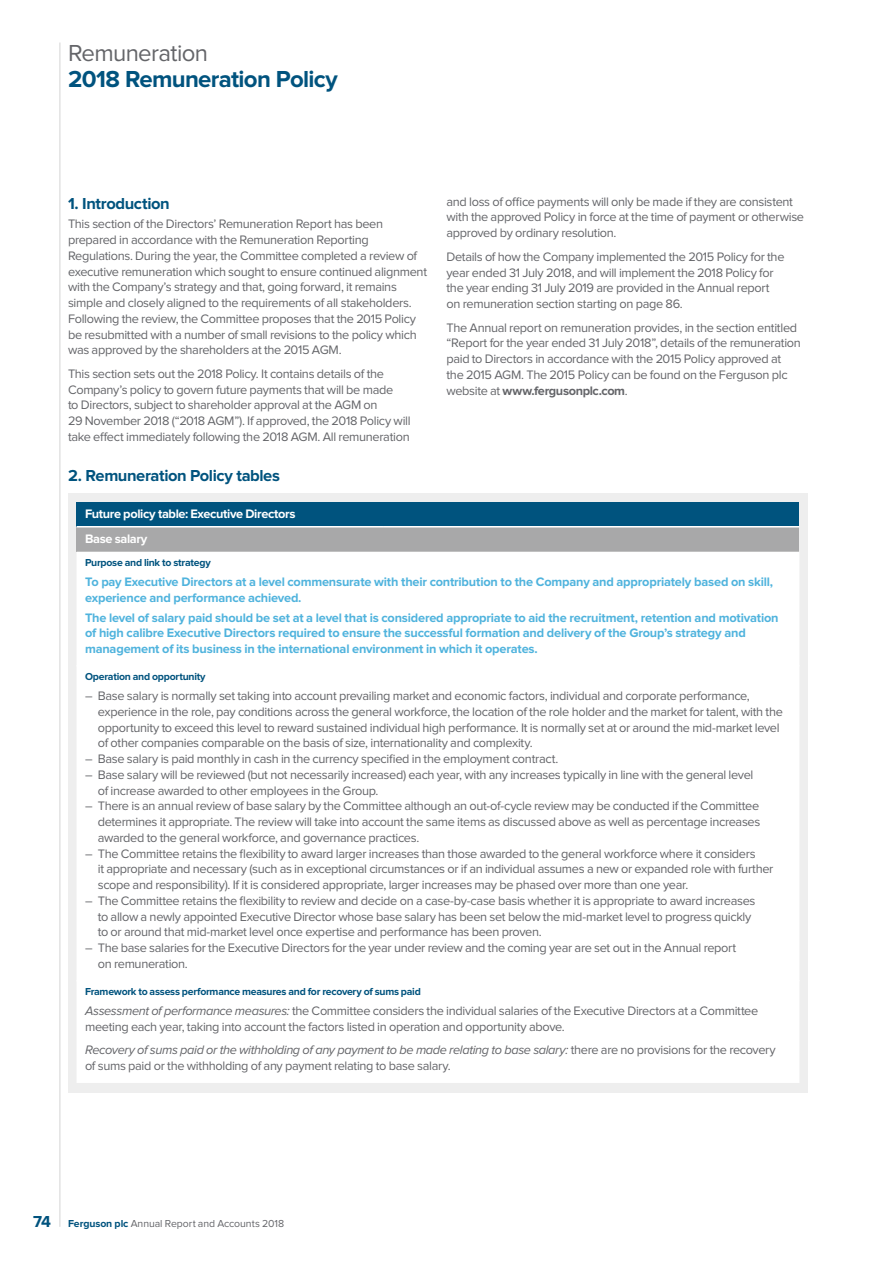
<style>
.page{position:relative;width:893px;height:1263px;background:#fff}
.page>*{position:absolute;margin:0;border:0;box-sizing:border-box;transform-origin:0 0}
.t1{font:700 24px "Proxima Nova";letter-spacing:-.03em;color:#00537e}
.t2{font:24px "Proxima Nova";letter-spacing:-.03em;color:#646569}
.t3{font:700 16.5px "Proxima Nova";letter-spacing:-.025em;color:#00537e}
.t4{font:12.75px/15.8px "Proxima Nova";letter-spacing:-.025em;color:#646569}
.t5{font:700 12.75px/15.8px "Proxima Nova";letter-spacing:-.015em;color:#4fb3dd}
.t6{font:700 12.75px/24.9px "Proxima Nova";letter-spacing:-.03em;color:#fff}
.t7{font:700 10.5px "Proxima Nova";letter-spacing:-.025em;color:#00537e}
.t8{font:10.5px "Proxima Nova";letter-spacing:-.005em;color:#646569}
.s1{font-weight:700}
.s2{font-style:italic}
.s3{font-weight:700;font-size:16.5px;color:#00537e}
.s4{font-weight:700;color:#00537e}
</style>
<div class="page">
<div style="left:68px;top:493px;width:740px;height:600px;background:#eee"></div>
<div style="left:77px;top:502px;width:722px;height:25px;background:#00537e"></div>
<div style="left:77px;top:527px;width:722px;height:25px;background:#a8a8a9"></div>
<div style="left:77px;top:552px;width:722px;height:531px;background:#fff"></div>
<hr style="left:77px;top:526px;width:307px;height:1px;background:#fff">
<hr style="left:384px;top:526px;width:415px;height:1px;background:#fff">
<hr style="left:77px;top:665px;width:307px;height:1px;background:#fff">
<hr style="left:384px;top:665px;width:415px;height:1px;background:#fff">
<hr style="left:77px;top:980px;width:307px;height:1px;background:#fff">
<hr style="left:384px;top:980px;width:415px;height:1px;background:#fff">
<hr style="left:60px;top:43px;width:1px;height:1184px;background:#d4d4d5">
<h1 class="t2" style="left:68px;top:43px;width:141px">Remuneration</h1>
<h1 class="t1" style="left:68px;top:68px;width:271px">2018 Remuneration Policy</h1>
<p class="t3" style="left:68px;top:196px;width:103px">1. Introduction</p>
<p class="t4" style="left:68px;top:217px;width:361px">This section of the Directors’ Remuneration Report has been prepared in accordance with the Remuneration Reporting Regulations. During the year, the Committee completed a review of executive remuneration which sought to ensure continued alignment with the Company’s strategy and that, going forward, it remains simple and closely aligned to the requirements of all stakeholders.<br>Following the review, the Committee proposes that the 2015 Policy be resubmitted with a number of small revisions to the policy which was approved by the shareholders at the 2015 AGM.</p>
<p class="t4" style="left:68px;top:366px;width:344px">This section sets out the 2018 Policy. It contains details of the Company’s policy to govern future payments that will be made<br>to Directors, subject to shareholder approval at the AGM on<br>29 November 2018 (“2018 AGM”). If approved, the 2018 Policy will take effect immediately following the 2018 AGM. All remuneration</p>
<p class="t4" style="left:446px;top:194px;width:359px">and loss of office payments will only be made if they are consistent with the approved Policy in force at the time of payment or otherwise approved by ordinary resolution.</p>
<p class="t4" style="left:446px;top:249px;width:340px">Details of how the Company implemented the 2015 Policy for the year ended 31 July 2018, and will implement the 2018 Policy for the year ending 31 July 2019 are provided in the Annual report on remuneration section starting on page 86.</p>
<p class="t4" style="left:446px;top:320px;width:356px">The Annual report on remuneration provides, in the section entitled “Report for the year ended 31 July 2018”, details of the remuneration paid to Directors in accordance with the 2015 Policy approved at the 2015 AGM. The 2015 Policy can be found on the Ferguson plc website at <span class="s1">www.fergusonplc.com</span>.</p>
<p class="t3" style="left:68px;top:468px;width:213px">2. Remuneration Policy tables</p>
<p class="t6" style="left:85px;top:502px;width:212px">Future policy table: Executive Directors<br>Base salary</p>
<p class="t7" style="left:85px;top:558px;width:127px">Purpose and link to strategy</p>
<p class="t5" style="left:85px;top:574px;width:690px">To pay Executive Directors at a level commensurate with their contribution to the Company and appropriately based on skill, experience and performance achieved.</p>
<p class="t5" style="left:85px;top:610px;width:695px">The level of salary paid should be set at a level that is considered appropriate to aid the recruitment, retention and motivation of high calibre Executive Directors required to ensure the successful formation and delivery of the Group’s strategy and management of its business in the international environment in which it operates.</p>
<p class="t7" style="left:85px;top:672px;width:122px">Operation and opportunity</p>
<p class="t4" style="left:98px;top:688px;width:687px;text-indent:-13px">– Base salary is normally set taking into account prevailing market and economic factors, individual and corporate performance, experience in the role, pay conditions across the general workforce, the location of the role holder and the market for talent, with the opportunity to exceed this level to reward sustained individual high performance. It is normally set at or around the mid-market level of other companies comparable on the basis of size, internationality and complexity.</p>
<p class="t4" style="left:85px;top:751px;width:475px">– Base salary is paid monthly in cash in the currency specified in the employment contract.</p>
<p class="t4" style="left:98px;top:767px;width:657px;text-indent:-13px">– Base salary will be reviewed (but not necessarily increased) each year, with any increases typically in line with the general level of increase awarded to other employees in the Group.</p>
<p class="t4" style="left:98px;top:799px;width:664px;text-align:justify;text-indent:-13px">– There is an annual review of base salary by the Committee although an out-of-cycle review may be conducted if the Committee determines it appropriate. The review will take into account the same items as discussed above as well as percentage increases awarded to the general workforce, and governance practices.</p>
<p class="t4" style="left:98px;top:846px;width:677px;text-indent:-13px">– The Committee retains the flexibility to award larger increases than those awarded to the general workforce where it considers<br>it appropriate and necessary (such as in exceptional circumstances or if an individual assumes a new or expanded role with further scope and responsibility). If it is considered appropriate, larger increases may be phased over more than one year.</p>
<p class="t4" style="left:98px;top:893px;width:659px;text-indent:-13px">– The Committee retains the flexibility to review and decide on a case-by-case basis whether it is appropriate to award increases to allow a newly appointed Executive Director whose base salary has been set below the mid-market level to progress quickly to or around that mid-market level once expertise and performance has been proven.</p>
<p class="t4" style="left:98px;top:940px;width:640px;text-indent:-13px">– The base salaries for the Executive Directors for the year under review and the coming year are set out in the Annual report on remuneration.</p>
<p class="t7" style="left:85px;top:987px;width:337px">Framework to assess performance measures and for recovery of sums paid</p>
<p class="t4" style="left:85px;top:1003px;width:675px"><span class="s2">Assessment of performance measures:</span> the Committee considers the individual salaries of the Executive Directors at a Committee meeting each year, taking into account the factors listed in operation and opportunity above.</p>
<p class="t4" style="left:85px;top:1043px;width:692px"><span class="s2">Recovery of sums paid or the withholding of any payment to be made relating to base salary:</span> there are no provisions for the recovery of sums paid or the withholding of any payment relating to base salary.</p>
<p class="t8" style="left:33px;top:1218px;width:252px"><span class="s3">74</span> <span class="s4">Ferguson plc</span> Annual Report and Accounts 2018</p>
</div>
